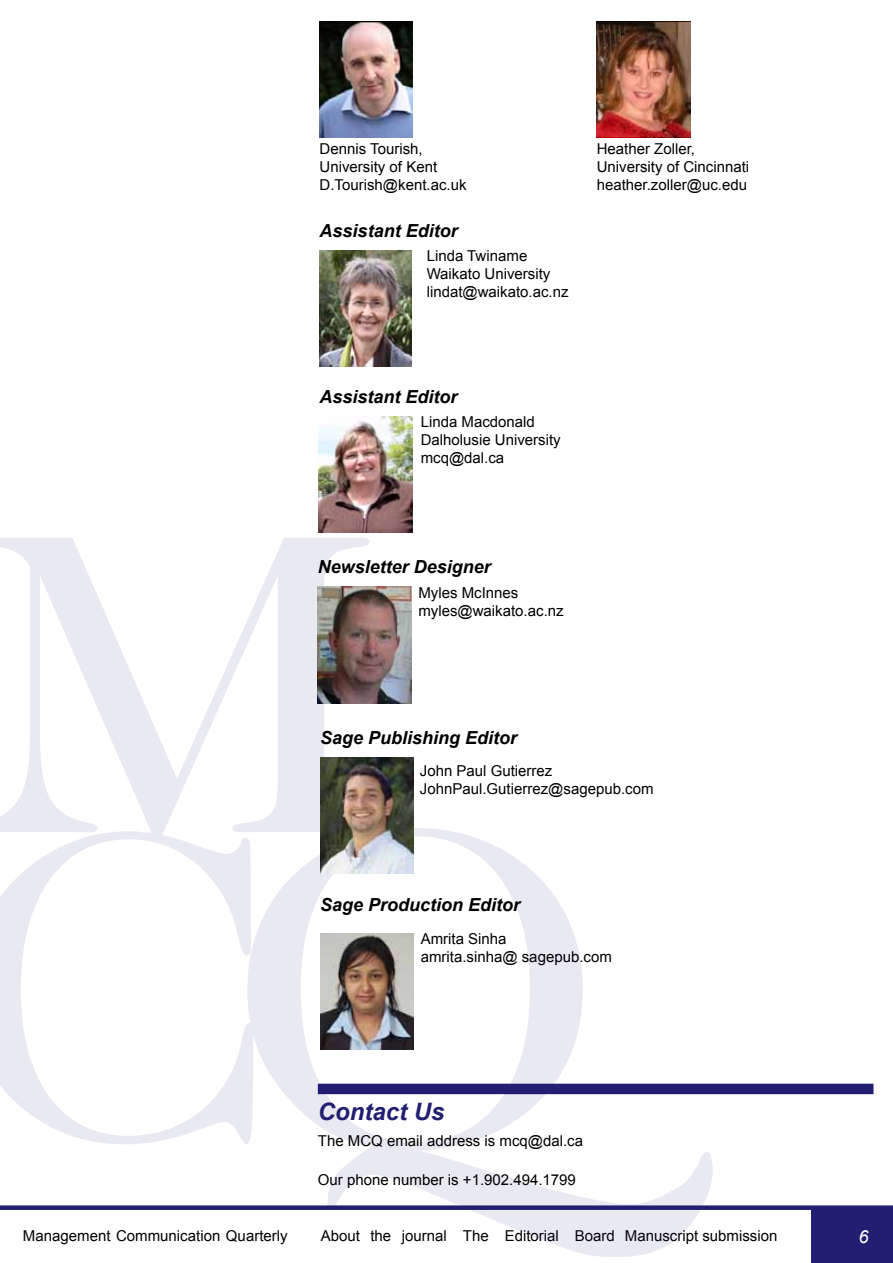
<style>
.page{position:relative;width:893px;height:1263px;background:#fff}
.page>*{position:absolute;margin:0;border:0;box-sizing:border-box;transform-origin:0 0}
.t1{font:italic 700 24px "Arial";color:#221f72}
.t2{font:italic 700 18px "Arial";color:#000}
.t3{font:italic 18px "Arial";color:#fff}
.t4{font:15px/18px "Arial";color:#000}
</style>
<div class="page">
<div style="left:0;top:1205px;width:893px;height:5px;background:#221f72"></div>
<div style="left:811px;top:1208px;width:82px;height:55px;background:#221f72"></div>
<svg style="left:247px;top:828px;width:467px;height:429px"></svg>
<svg style="left:0;top:538px;width:369px;height:300px"></svg>
<svg style="left:0;top:831px;width:253px;height:313px"></svg>
<img style="left:320px;top:21px;width:92px;height:116px">
<img style="left:596px;top:21px;width:95px;height:116px">
<img style="left:320px;top:250px;width:91px;height:116px">
<img style="left:319px;top:416px;width:93px;height:116px">
<img style="left:320px;top:933px;width:94px;height:116px">
<img style="left:320px;top:757px;width:94px;height:116px">
<img style="left:318px;top:586px;width:93px;height:117px">
<div style="left:318px;top:1084px;width:555px;height:10px;background:#221f72"></div>
<p class="t4" style="left:320px;top:140px;width:148px">Dennis Tourish,<br>University of Kent<br>D.Tourish@kent.ac.uk</p>
<p class="t4" style="left:597px;top:140px;width:154px">Heather Zoller,<br>University of Cincinnati heather.zoller@uc.edu</p>
<p class="t2" style="left:320px;top:219px;width:140px">Assistant Editor</p>
<p class="t4" style="left:427px;top:247px;width:143px">Linda Twiname<br>Waikato University lindat@waikato.ac.nz</p>
<p class="t2" style="left:319px;top:385px;width:140px">Assistant Editor</p>
<p class="t4" style="left:421px;top:413px;width:142px">Linda Macdonald<br>Dalholusie University mcq@dal.ca</p>
<p class="t2" style="left:318px;top:555px;width:175px">Newsletter Designer</p>
<p class="t4" style="left:418px;top:584px;width:147px">Myles McInnes myles@waikato.ac.nz</p>
<p class="t2" style="left:320px;top:726px;width:199px">Sage Publishing Editor</p>
<p class="t4" style="left:420px;top:762px;width:235px">John Paul Gutierrez<br>JohnPaul.Gutierrez@sagepub.com</p>
<p class="t2" style="left:320px;top:892px;width:202px">Sage Production Editor</p>
<p class="t4" style="left:421px;top:930px;width:193px">Amrita Sinha<br>amrita.sinha@ sagepub.com</p>
<h1 class="t1" style="left:318px;top:1096px;width:128px">Contact Us</h1>
<p class="t4" style="left:318px;top:1132px;width:267px">The MCQ email address is mcq@dal.ca</p>
<p class="t4" style="left:318px;top:1171px;width:260px">Our phone number is +1.902.494.1799</p>
<p class="t4" style="left:23px;top:1226px;width:266px">Management Communication Quarterly</p>
<p class="t4" style="left:321px;top:1226px;width:458px">About the journal The Editorial Board Manuscript submission</p>
<p class="t3" style="left:858px;top:1225px;width:12px">6</p>
</div>
